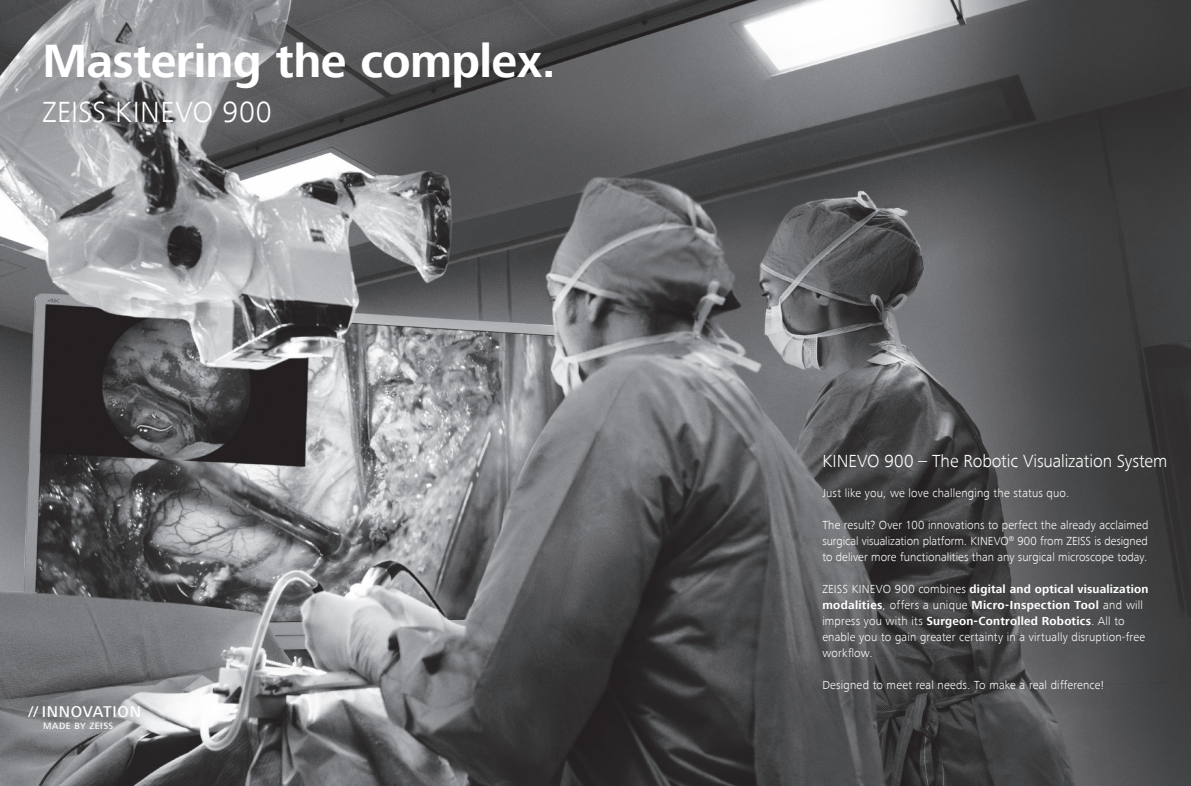
<style>
.page{position:relative;width:1191px;height:786px;background:#fff}
.page>*{position:absolute;margin:0;border:0;box-sizing:border-box;transform-origin:0 0}
.t1{font:700 48px "ZEISS Frutiger Next W1 G";letter-spacing:-.015em;color:#fff}
.t2{font:300 30px "ZEISS Frutiger Next W1 G";letter-spacing:.01em;color:#fff}
.t3{font:300 18px "ZEISS Frutiger Next W1 G";letter-spacing:-.005em;color:#fff}
.t4{font:500 16px "ZEISS Frutiger Next W1 G";letter-spacing:.045em;color:#fff}
.t5{font:300 12px/16px "ZEISS Frutiger Next W1 G";letter-spacing:.01em;color:#fff;text-align:justify}
.t6{font:500 9.4px "ZEISS Frutiger Next W1 G";letter-spacing:.055em;color:#fff}
.s1{font-weight:700}
</style>
<div class="page">
<img style="left:0;top:0;width:1191px;height:785px">
<h1 class="t1" style="left:43px;top:34px;width:515px">Mastering the complex.</h1>
<h2 class="t2" style="left:43px;top:95px;width:231px">ZEISS KINEVO 900</h2>
<h3 class="t4" style="left:28px;top:701px;width:114px">// INNOVATION</h3>
<p class="t6" style="left:43px;top:720px;width:72px">MADE BY ZEISS</p>
<h3 class="t3" style="left:822px;top:450px;width:346px">KINEVO 900 – The Robotic Visualization System</h3>
<p class="t5" style="left:822px;top:485px;width:248px">Just like you, we love challenging the status quo.</p>
<p class="t5" style="left:822px;top:517px;width:327px">The result? Over 100 innovations to perfect the already acclaimed surgical visualization platform. KINEVO<sup>®</sup> 900 from ZEISS is designed to deliver more functionalities than any surgical microscope today.</p>
<p class="t5" style="left:822px;top:581px;width:327px;text-align:left">ZEISS KINEVO 900 combines <span class="s1">digital and optical visualization modalities</span>, offers a unique <span class="s1">Micro-Inspection Tool</span> and will impress you with its <span class="s1">Surgeon-Controlled Robotics</span>. All to enable you to gain greater certainty in a virtually disruption-free workflow.</p>
<p class="t5" style="left:822px;top:677px;width:283px">Designed to meet real needs. To make a real difference!</p>
</div>
